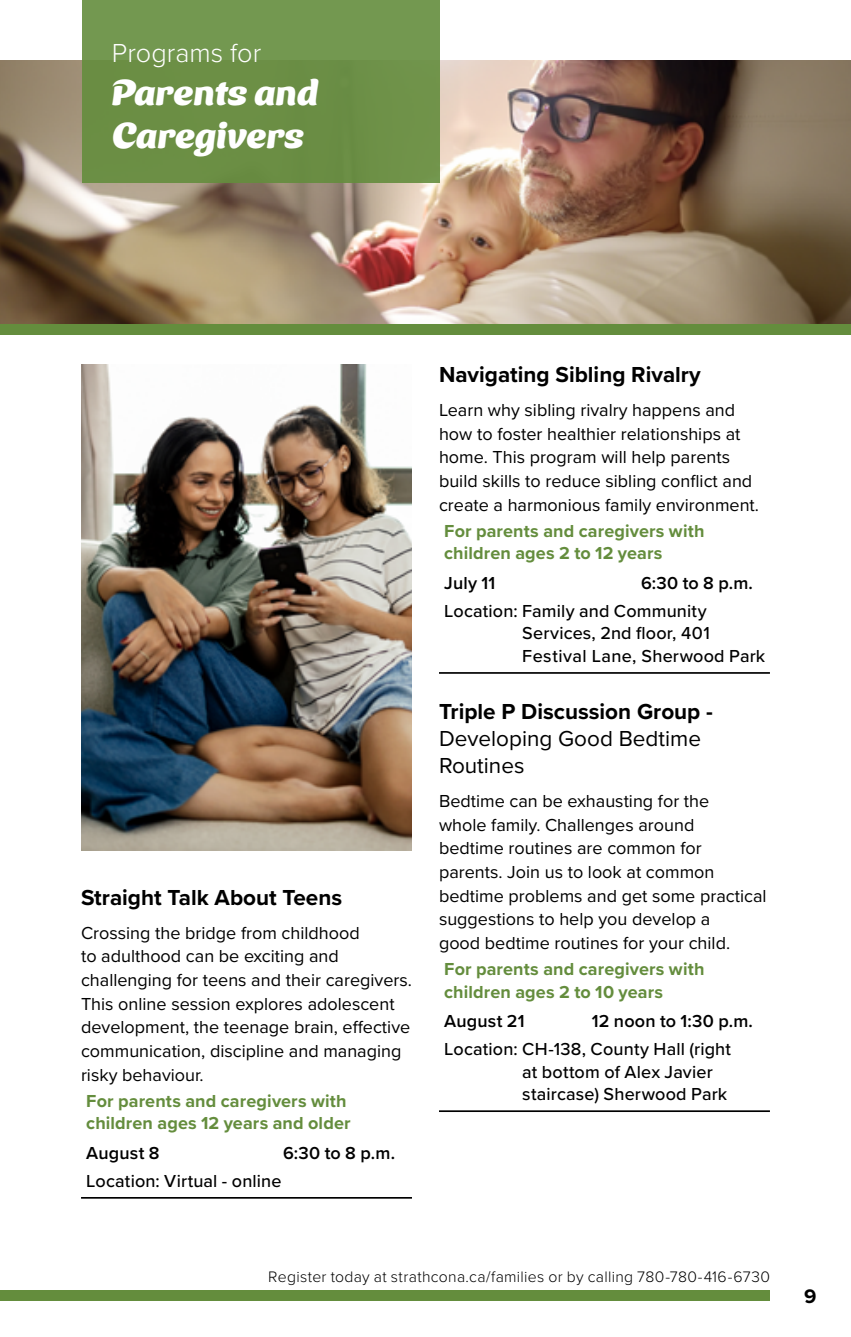
<style>
.page{position:relative;width:851px;height:1337px;background:#fff}
.page>*{position:absolute;margin:0;border:0;box-sizing:border-box;transform-origin:0 0}
.t1{font:36px "Ice Cream Slant";color:#fff}
.t2{font:300 27px "Proxima Nova";color:#fff}
.Program_Title{font:22.5px/27px "Proxima Nova";color:#000}
.Program_Title-2{font:700 22.5px "Proxima Nova";color:#000}
.t3{font:700 20.25px "Proxima Nova";color:#000}
.Body{font:18px/23.6px "Proxima Nova";color:#000}
.Program_location___line_final{font:500 18px/22.5px "Proxima Nova";letter-spacing:.01em;color:#000}
.Ages{font:700 18px/22.5px "Proxima Nova";letter-spacing:.01em;color:#648d3d}
.Program_detail_-_Date_time{font:600 18px "Proxima Nova";letter-spacing:.01em;color:#000}
.t4{font:300 15.75px "Proxima Nova";letter-spacing:.02em;color:#000}
.s1{font-weight:700}
</style>
<div class="page">
<div style="left:0;top:1290px;width:770px;height:10px;background:#648d3d"></div>
<img style="left:0;top:61px;width:850px;height:263px">
<div style="left:82px;top:0;width:357px;height:182px;background:#6c8f45"></div>
<div style="left:0;top:324px;width:850px;height:10px;background:#648d3d"></div>
<hr style="left:81px;top:1197px;width:331px;height:1px;background:#000">
<hr style="left:439px;top:672px;width:331px;height:2px;background:#000">
<hr style="left:439px;top:1110px;width:331px;height:2px;background:#000">
<img style="left:81px;top:364px;width:331px;height:486px">
<p class="t2" style="left:112px;top:33px;width:151px">Programs for</p>
<p class="t1" style="left:112px;top:62px;width:208px">Parents and</p>
<p class="t1" style="left:112px;top:105px;width:193px">Caregivers</p>
<p class="Program_Title-2" style="left:81px;top:880px;width:262px">Straight Talk About Teens</p>
<p class="Body" style="left:81px;top:920px;width:332px">Crossing the bridge from childhood<br>to adulthood can be exciting and challenging for teens and their caregivers.<br>This online session explores adolescent development, the teenage brain, effective communication, discipline and managing risky behaviour.</p>
<p class="Ages" style="left:86px;top:1089px;width:266px">For parents and caregivers with children ages 12 years and older</p>
<p class="Program_detail_-_Date_time" style="left:86px;top:1139px;width:75px">August 8</p>
<p class="Program_detail_-_Date_time" style="left:283px;top:1139px;width:113px">6:30 to 8 p.m.</p>
<p class="Program_location___line_final" style="left:86px;top:1169px;width:197px">Location: Virtual - online</p>
<p class="Program_Title-2" style="left:439px;top:358px;width:263px">Navigating Sibling Rivalry</p>
<p class="Body" style="left:439px;top:397px;width:321px">Learn why sibling rivalry happens and how to foster healthier relationships at home. This program will help parents build skills to reduce sibling conflict and create a harmonious family environment.</p>
<p class="Ages" style="left:444px;top:519px;width:262px">For parents and caregivers with children ages 2 to 12 years</p>
<p class="Program_detail_-_Date_time" style="left:444px;top:570px;width:53px">July 11</p>
<p class="Program_detail_-_Date_time" style="left:641px;top:570px;width:113px">6:30 to 8 p.m.</p>
<p class="Program_location___line_final" style="left:522px;top:599px;width:244px;text-indent:-78px">Location: Family and Community<br>Services, 2nd floor, 401<br>Festival Lane, Sherwood Park</p>
<p class="Program_Title" style="left:439px;top:697px;width:275px"><span class="s1">Triple P Discussion Group -<br></span>Developing Good Bedtime<br>Routines</p>
<p class="Body" style="left:439px;top:788px;width:329px">Bedtime can be exhausting for the<br>whole family. Challenges around<br>bedtime routines are common for parents. Join us to look at common bedtime problems and get some practical suggestions to help you develop a<br>good bedtime routines for your child.</p>
<p class="Ages" style="left:444px;top:957px;width:262px">For parents and caregivers with children ages 2 to 10 years</p>
<p class="Program_detail_-_Date_time" style="left:444px;top:1008px;width:82px">August 21</p>
<p class="Program_detail_-_Date_time" style="left:592px;top:1008px;width:163px">12 noon to 1:30 p.m.</p>
<p class="Program_location___line_final" style="left:522px;top:1037px;width:210px;text-indent:-78px">Location: CH-138, County Hall (right at bottom of Alex Javier staircase) Sherwood Park</p>
<p class="t4" style="left:268px;top:1265px;width:503px">Register today at strathcona.ca/families or by calling 780-780-416-6730</p>
<p class="t3" style="left:804px;top:1281px;width:14px">9</p>
</div>
